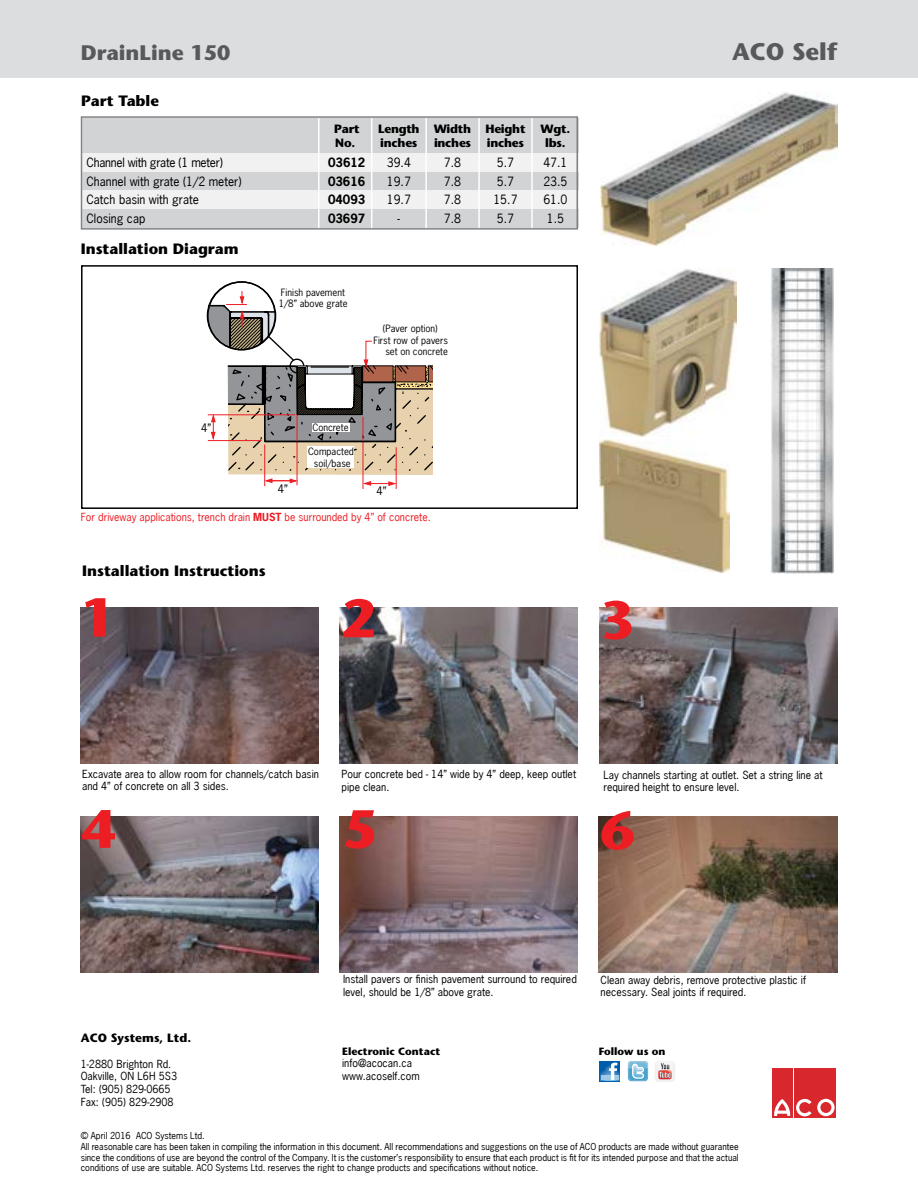
<style>
.page{position:relative;width:918px;height:1188px;background:#fff}
.page>*{position:absolute;margin:0;border:0;box-sizing:border-box;transform-origin:0 0}
.t1{font:700 54px "Stone Sans";color:#ed1d24}
.t2{font:700 24px "Stone Sans";color:#58595b}
.t3{font:700 21px "Stone Sans";color:#58595b}
.t4{font:700 15px "Stone Sans";color:#000}
.t5{font:12px "News Gothic";color:#000}
.t6{font:700 12px/14.4px "Stone Sans";letter-spacing:-.02em;color:#000}
.t7{font:12px "News Gothic";letter-spacing:-.02em;color:#000}
.t8{font:700 12px "News Gothic";color:#000}
.t9{font:700 12px "Stone Sans";color:#000}
.t10{font:10.95px "News Gothic";color:#000}
.t11{font:10.5px/12.6px "News Gothic";color:#000}
.t12{font:10.5px "News Gothic";color:#ed1d24}
.t13{font:700 10.5px "Stone Sans";color:#000}
.t14{font:9.45px/11.4px "News Gothic";color:#000;text-align:right}
.t15{font:9px/10.8px "News Gothic";color:#000}
.s1{font-weight:700}
</style>
<div class="page">
<div style="left:0;top:0;width:918px;height:77px;background:#dcddde"></div>
<div style="left:772px;top:1069px;width:20px;height:49px;background:#d9272e"></div>
<div style="left:794px;top:1069px;width:20px;height:49px;background:#d9272e"></div>
<div style="left:816px;top:1069px;width:20px;height:49px;background:#d9272e"></div>
<svg style="left:774px;top:1099px;width:61px;height:17px"></svg>
<div style="left:84px;top:118px;width:495px;height:35px;background:#d1d3d4"></div>
<hr style="left:318px;top:118px;width:2px;height:35px;background:#fff">
<hr style="left:371px;top:118px;width:1px;height:35px;background:#fff">
<hr style="left:425px;top:118px;width:2px;height:35px;background:#fff">
<hr style="left:478px;top:118px;width:2px;height:35px;background:#fff">
<hr style="left:531px;top:118px;width:2px;height:35px;background:#fff">
<svg style="left:84px;top:153px;width:495px;height:75px"></svg>
<div style="left:81px;top:116px;width:497px;height:114px;border:2px solid #808285"></div>
<img style="left:81px;top:608px;width:238px;height:156px">
<img style="left:340px;top:608px;width:238px;height:156px">
<img style="left:599px;top:608px;width:238px;height:156px">
<img style="left:80px;top:816px;width:239px;height:156px">
<img style="left:340px;top:816px;width:238px;height:156px">
<img style="left:599px;top:816px;width:238px;height:156px">
<img style="left:599px;top:439px;width:130px;height:133px">
<img style="left:770px;top:268px;width:63px;height:305px">
<img style="left:601px;top:92px;width:236px;height:154px">
<img style="left:599px;top:269px;width:137px;height:167px">
<div style="left:81px;top:265px;width:497px;height:244px;border:2px solid #000"></div>
<hr style="left:363px;top:417px;width:1px;height:72px;background:#ed1d24">
<hr style="left:396px;top:447px;width:1px;height:42px;background:#ed1d24">
<svg style="left:206px;top:291px;width:227px;height:195px"></svg>
<svg style="left:628px;top:1061px;width:20px;height:20px"></svg>
<svg style="left:600px;top:1061px;width:20px;height:20px"></svg>
<svg style="left:600px;top:1062px;width:19px;height:18px"></svg>
<svg style="left:655px;top:1061px;width:20px;height:21px"></svg>
<h3 class="t3" style="left:81px;top:40px;width:151px">DrainLine 150</h3>
<h2 class="t2" style="left:732px;top:37px;width:107px">ACO Self</h2>
<h3 class="t4" style="left:81px;top:92px;width:79px">Part Table</h3>
<p class="t6" style="left:334px;top:121px;width:27px">Part<br>No.</p>
<p class="t6" style="left:378px;top:121px;width:43px">Length inches</p>
<p class="t6" style="left:434px;top:121px;width:39px">Width inches</p>
<p class="t6" style="left:485px;top:121px;width:42px">Height inches</p>
<p class="t6" style="left:541px;top:121px;width:31px;text-align:center">Wgt. lbs.</p>
<p class="t7" style="left:87px;top:155px;width:138px">Channel with grate (1 meter)</p>
<p class="t8" style="left:328px;top:155px;width:39px">03612</p>
<p class="t5" style="left:387px;top:155px;width:26px">39.4</p>
<p class="t5" style="left:444px;top:155px;width:19px">7.8</p>
<p class="t5" style="left:497px;top:155px;width:19px">5.7</p>
<p class="t5" style="left:543px;top:155px;width:26px">47.1</p>
<p class="t5" style="left:87px;top:173px;width:157px">Channel with grate (1/2 meter)</p>
<p class="t8" style="left:328px;top:173px;width:39px">03616</p>
<p class="t5" style="left:387px;top:173px;width:26px">19.7</p>
<p class="t5" style="left:444px;top:173px;width:19px">7.8</p>
<p class="t5" style="left:497px;top:173px;width:19px">5.7</p>
<p class="t5" style="left:543px;top:173px;width:26px">23.5</p>
<p class="t5" style="left:86px;top:192px;width:114px">Catch basin with grate</p>
<p class="t8" style="left:328px;top:192px;width:39px">04093</p>
<p class="t5" style="left:387px;top:192px;width:26px">19.7</p>
<p class="t5" style="left:444px;top:192px;width:19px">7.8</p>
<p class="t5" style="left:493px;top:192px;width:26px">15.7</p>
<p class="t5" style="left:543px;top:192px;width:26px">61.0</p>
<p class="t5" style="left:86px;top:211px;width:60px">Closing cap</p>
<p class="t8" style="left:328px;top:211px;width:39px">03697</p>
<p class="t5" style="left:398px;top:211px;width:4px">-</p>
<p class="t5" style="left:444px;top:211px;width:19px">7.8</p>
<p class="t5" style="left:497px;top:211px;width:19px">5.7</p>
<p class="t5" style="left:547px;top:211px;width:19px">1.5</p>
<h3 class="t4" style="left:81px;top:239px;width:159px">Installation Diagram</h3>
<p class="t10" style="left:201px;top:420px;width:12px">4”</p>
<p class="t14" style="left:279px;top:286px;width:70px;text-align:left">Finish pavement<br>1/8” above grate</p>
<p class="t14" style="left:383px;top:323px;width:56px">(Paver option)</p>
<p class="t14" style="left:373px;top:334px;width:76px">First row of pavers set on concrete</p>
<p class="t14" style="left:312px;top:422px;width:38px">Concrete</p>
<p class="t14" style="left:308px;top:446px;width:47px;text-align:center">Compacted soil/base</p>
<p class="t10" style="left:278px;top:482px;width:12px">4”</p>
<p class="t10" style="left:376px;top:484px;width:12px">4”</p>
<p class="t12" style="left:81px;top:510px;width:351px">For driveway applications, trench drain <span class="s1">MUST</span> be surrounded by 4” of concrete.</p>
<h3 class="t4" style="left:82px;top:561px;width:185px">Installation Instructions</h3>
<h1 class="t1" style="left:81px;top:586px;width:36px">1</h1>
<h1 class="t1" style="left:341px;top:586px;width:36px">2</h1>
<h1 class="t1" style="left:601px;top:588px;width:36px">3</h1>
<p class="t11" style="left:82px;top:768px;width:238px">Excavate area to allow room for channels/catch basin and 4” of concrete on all 3 sides.</p>
<p class="t11" style="left:342px;top:768px;width:236px">Pour concrete bed - 14” wide by 4” deep, keep outlet pipe clean.</p>
<p class="t11" style="left:604px;top:768px;width:221px">Lay channels starting at outlet. Set a string line at required height to ensure level.</p>
<h1 class="t1" style="left:82px;top:797px;width:36px">4</h1>
<h1 class="t1" style="left:343px;top:797px;width:36px">5</h1>
<h1 class="t1" style="left:601px;top:798px;width:36px">6</h1>
<p class="t9" style="left:81px;top:1031px;width:112px">ACO Systems, Ltd.</p>
<p class="t11" style="left:81px;top:1058px;width:98px">1-2880 Brighton Rd.<br>Oakville, ON L6H 5S3<br>Tel: (905) 829-0665<br>Fax: (905) 829-2908</p>
<p class="t11" style="left:343px;top:973px;width:235px">Install pavers or finish pavement surround to required level, should be 1/8” above grate.</p>
<p class="t13" style="left:342px;top:1045px;width:100px">Electronic Contact</p>
<p class="t11" style="left:342px;top:1057px;width:79px">info@acocan.ca www.acoself.com</p>
<p class="t11" style="left:601px;top:973px;width:207px">Clean away debris, remove protective plastic if necessary. Seal joints if required.</p>
<p class="t13" style="left:599px;top:1045px;width:68px">Follow us on</p>
<p class="t15" style="left:81px;top:1130px;width:659px">© April 2016 ACO Systems Ltd.<br>All reasonable care has been taken in compiling the information in this document. All recommendations and suggestions on the use of ACO products are made without guarantee since the conditions of use are beyond the control of the Company. It is the customer’s responsibility to ensure that each product is fit for its intended purpose and that the actual conditions of use are suitable. ACO Systems Ltd. reserves the right to change products and specifications without notice.</p>
</div>
